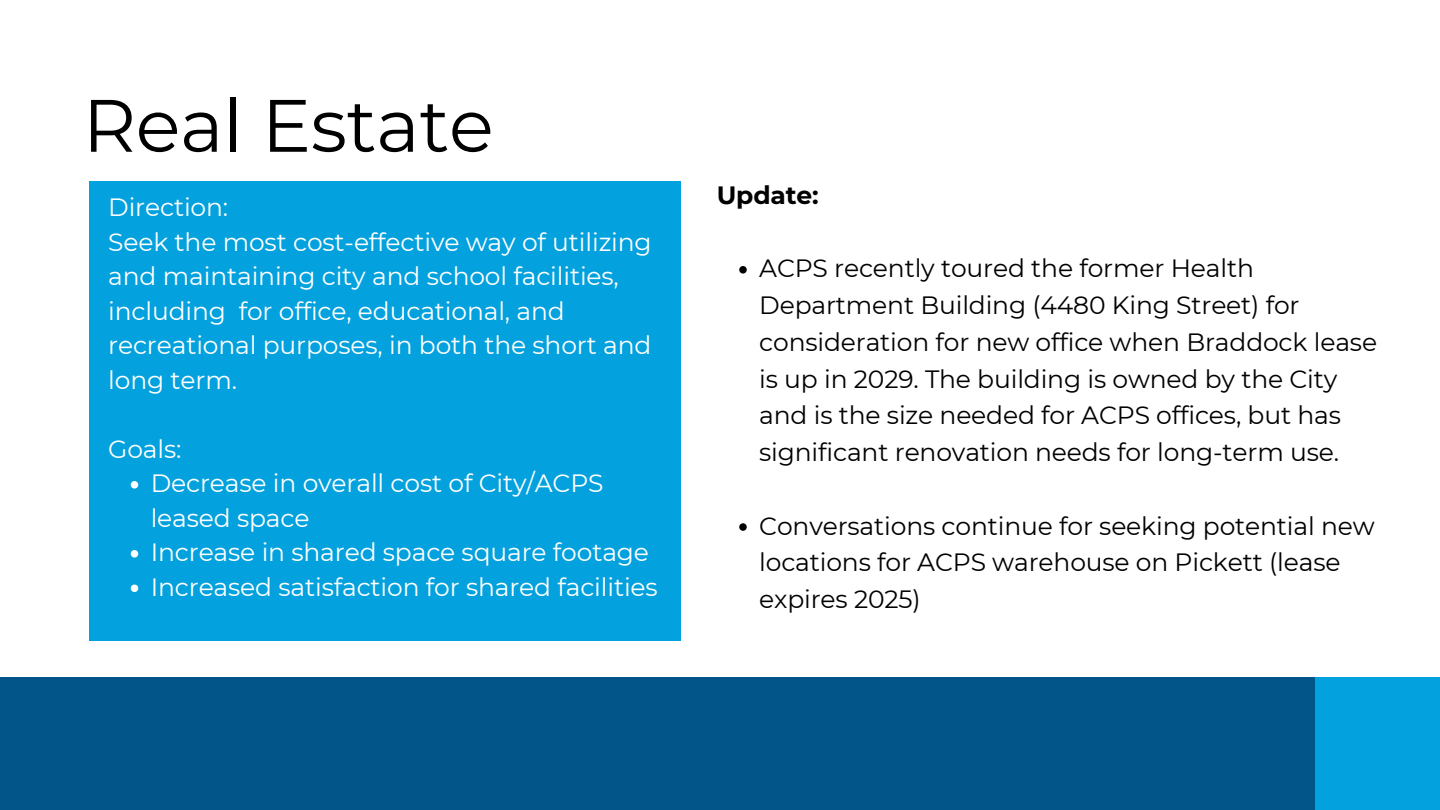
<style>
.page{position:relative;width:1440px;height:810px;background:#fff}
.page>*{position:absolute;margin:0;border:0;box-sizing:border-box;transform-origin:0 0}
.t1{font:74.1px "Montserrat";letter-spacing:-.005em;color:#000}
.t2{font:25px/36.8px "Montserrat";letter-spacing:-.005em;color:#000}
.t3{font:25px/34.5px "Montserrat";letter-spacing:-.005em;color:#fff}
.t4{font:700 25px "Montserrat";letter-spacing:-.005em;color:#000}
</style>
<div class="page">
<div style="left:0;top:677px;width:1437px;height:133px;background:#025589"></div>
<div style="left:1316px;top:677px;width:124px;height:133px;background:#03a1dd"></div>
<div style="left:89px;top:181px;width:591px;height:460px;background:#03a1dd"></div>
<svg style="left:131px;top:481px;width:7px;height:8px"></svg>
<svg style="left:131px;top:550px;width:7px;height:8px"></svg>
<svg style="left:131px;top:585px;width:7px;height:7px"></svg>
<svg style="left:739px;top:266px;width:8px;height:8px"></svg>
<svg style="left:739px;top:523px;width:8px;height:8px"></svg>
<p class="t1" style="left:83px;top:80px;width:413px">Real Estate</p>
<h1 class="t3" style="left:108px;top:190px;width:121px">Direction:</h1>
<p class="t3" style="left:108px;top:225px;width:545px">Seek the most cost-effective way of utilizing and maintaining city and school facilities, including for office, educational, and recreational purposes, in both the short and long term.</p>
<p class="t3" style="left:108px;top:432px;width:75px">Goals:</p>
<p class="t3" style="left:151px;top:466px;width:454px">Decrease in overall cost of City/ACPS leased space</p>
<p class="t3" style="left:151px;top:535px;width:500px">Increase in shared space square footage</p>
<p class="t3" style="left:151px;top:570px;width:509px">Increased satisfaction for shared facilities</p>
<h2 class="t4" style="left:717px;top:180px;width:103px">Update:</h2>
<p class="t2" style="left:759px;top:250px;width:619px">ACPS recently toured the former Health Department Building (4480 King Street) for consideration for new office when Braddock lease is up in 2029. The building is owned by the City and is the size needed for ACPS offices, but has significant renovation needs for long-term use.</p>
<p class="t2" style="left:759px;top:507px;width:617px">Conversations continue for seeking potential new locations for ACPS warehouse on Pickett (lease expires 2025)</p>
</div>
